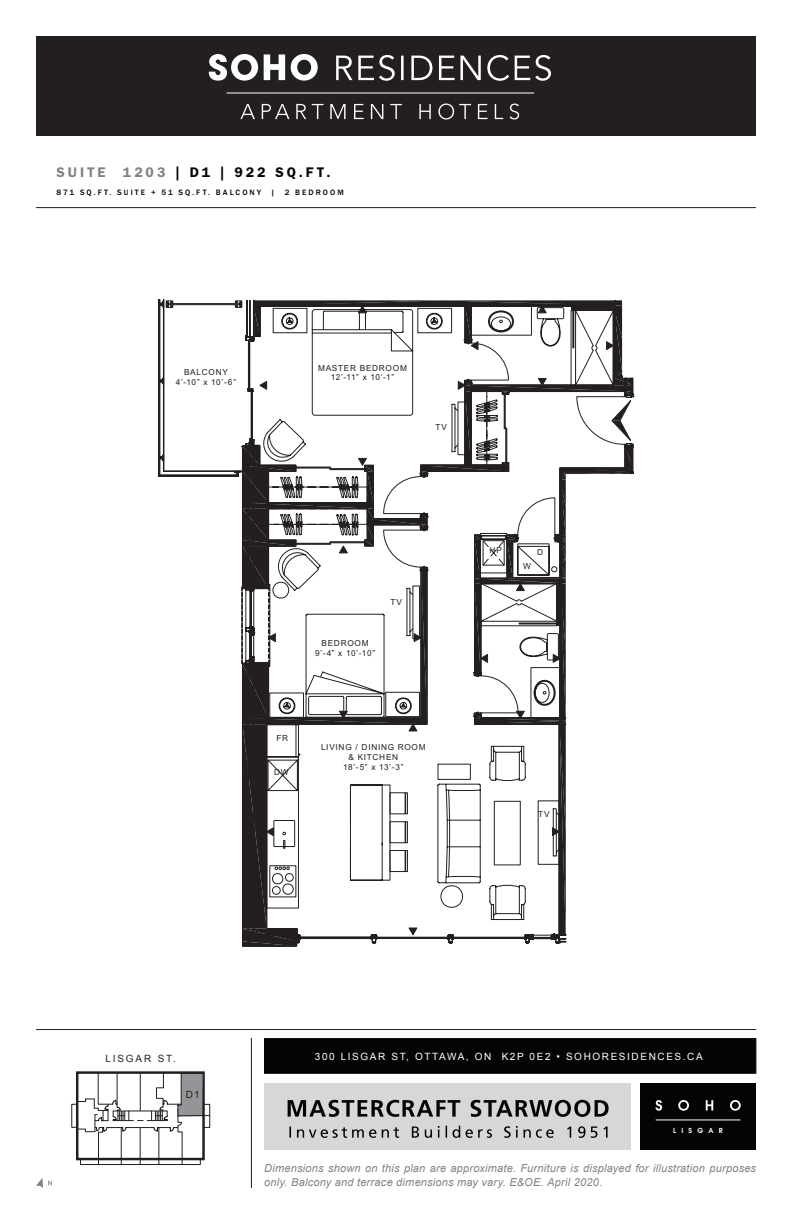
<style>
.page{position:relative;width:792px;height:1224px;background:#fff}
.page>*{position:absolute;margin:0;border:0;box-sizing:border-box;transform-origin:0 0}
.t1{font:600 14px "Franklin Gothic";letter-spacing:.21em;color:#040503}
.t2{font:italic 11px/14px "Arial";letter-spacing:.02em;color:#808285}
.t3{font:10px "Arial";letter-spacing:.16em;color:#fff}
.t4{font:10px "Arial";letter-spacing:.18em;color:#231f20}
.t5{font:8.3px/9.9px "Arial";letter-spacing:.09em;color:#231f20;text-align:center}
.t6{font:500 8px "Franklin Gothic";letter-spacing:.255em;color:#040503}
.t7{font:600 6.9px "Avant Garde";letter-spacing:.76em;color:#fff}
.s1{color:#808285}
</style>
<div class="page">
<div style="left:36px;top:36px;width:720px;height:99px;background:#231f20"></div>
<hr style="left:226px;top:93px;width:308px;height:1px;background:#fff">
<svg style="left:240px;top:104px;width:279px;height:15px"></svg>
<svg style="left:209px;top:54px;width:342px;height:27px"></svg>
<div style="left:264px;top:1038px;width:492px;height:36px;background:#040503;border:1px solid #040503"></div>
<hr style="left:36px;top:1029px;width:720px;height:1px;background:#231f20">
<hr style="left:36px;top:207px;width:720px;height:1px;background:#231f20">
<hr style="left:251px;top:1038px;width:1px;height:150px;background:#231f20">
<div style="left:641px;top:1084px;width:115px;height:66px;background:#040503"></div>
<hr style="left:656px;top:1120px;width:84px;height:1px;background:#fff">
<svg style="left:655px;top:1100px;width:7px;height:11px"></svg>
<svg style="left:678px;top:1100px;width:11px;height:11px"></svg>
<svg style="left:706px;top:1100px;width:7px;height:11px"></svg>
<svg style="left:730px;top:1100px;width:11px;height:11px"></svg>
<div style="left:264px;top:1084px;width:366px;height:66px;background:#d6d7d9"></div>
<svg style="left:288px;top:1100px;width:321px;height:17px"></svg>
<svg style="left:289px;top:1126px;width:319px;height:12px"></svg>
<svg style="left:36px;top:1178px;width:16px;height:10px"></svg>
<div style="left:76px;top:1071px;width:129px;height:89px;border:2px solid #231f20"></div>
<hr style="left:178px;top:1115px;width:32px;height:1px;background:#231f20">
<div style="left:71px;top:1104px;width:5px;height:24px;border:1px solid #231f20"></div>
<div style="left:203px;top:1104px;width:7px;height:24px;border:1px solid #231f20"></div>
<svg style="left:158px;top:299px;width:476px;height:647px"></svg>
<div style="left:413px;top:586px;width:7px;height:53px;border:1px solid #231f20"></div>
<svg style="left:78px;top:1072px;width:126px;height:93px"></svg>
<p class="t1" style="left:56px;top:164px;width:276px"><span class="s1">SUITE 1203</span> | D1 | 922 SQ.FT.</p>
<p class="t6" style="left:56px;top:188px;width:289px">871 SQ.FT. SUITE + 51 SQ.FT. BALCONY | 2 BEDROOM</p>
<p class="t5" style="left:176px;top:367px;width:62px">BALCONY<br>4’-10” x 10’-6”</p>
<p class="t5" style="left:318px;top:363px;width:90px">MASTER BEDROOM<br>12’-11” x 10’-1”</p>
<p class="t5" style="left:436px;top:422px;width:13px">TV</p>
<p class="t5" style="left:315px;top:639px;width:62px">BEDROOM<br>9’-4” x 10’-10”</p>
<p class="t5" style="left:390px;top:597px;width:13px">TV</p>
<p class="t5" style="left:276px;top:733px;width:13px">FR</p>
<p class="t5" style="left:274px;top:767px;width:16px">DW</p>
<p class="t5" style="left:321px;top:742px;width:106px">LIVING / DINING ROOM &amp; KITCHEN<br>18’-5” x 13’-3”</p>
<p class="t5" style="left:490px;top:545px;width:14px">HP</p>
<p class="t5" style="left:537px;top:547px;width:7px">D</p>
<p class="t5" style="left:523px;top:561px;width:9px">W</p>
<p class="t5" style="left:538px;top:809px;width:13px">TV</p>
<p class="t4" style="left:106px;top:1052px;width:72px">LISGAR ST.</p>
<p class="t4" style="left:186px;top:1088px;width:15px">D1</p>
<p class="t3" style="left:315px;top:1050px;width:389px">300 LISGAR ST, OTTAWA, ON K2P 0E2 • SOHORESIDENCES.CA</p>
<p class="t7" style="left:673px;top:1126px;width:51px">LISGAR</p>
<p class="t2" style="left:264px;top:1162px;width:493px">Dimensions shown on this plan are approximate. Furniture is displayed for illustration purposes only. Balcony and terrace dimensions may vary. E&amp;OE. April 2020.</p>
</div>
